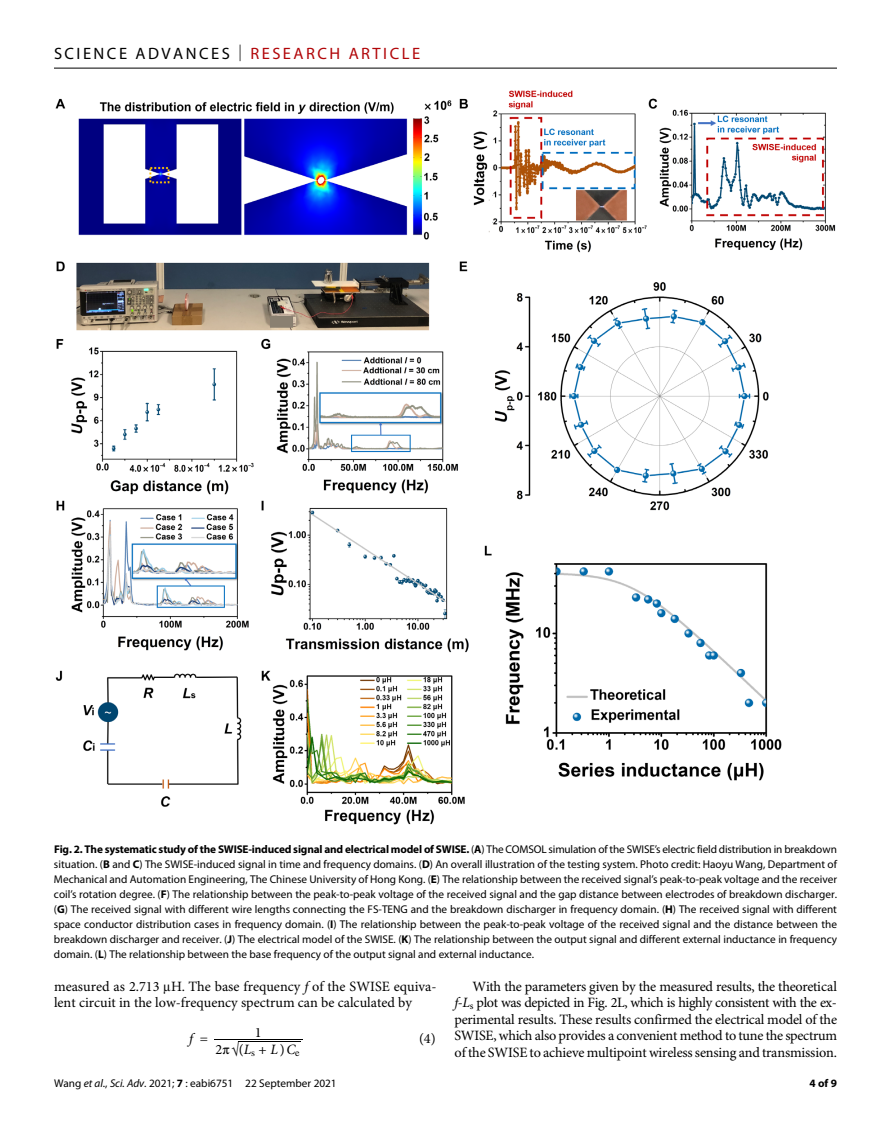
<style>
.page{position:relative;width:891px;height:1134px;background:#fff}
.page>*{position:absolute;margin:0;border:0;box-sizing:border-box;transform-origin:0 0}
.t1{font:16.5px "Myriad Pro";letter-spacing:.15em;color:#000}
.t2{font:14.25px/16.5px "Minion Pro";color:#000}
.t3{font:11.4px "Minion Pro";color:#000;scale:10.94 1}
.t4{font:11.25px/15px "Myriad Pro";color:#000;text-align:justify}
.t5{font:700 11.25px "Myriad Pro";color:#000}
.s1{font-weight:300}
.s2{color:#b10508}
.s3{font-weight:700}
.s4{font-style:italic}
.s5{font-family:"STIX General"}
.s6{font-size:16.2px}
</style>
<div class="page">
<hr style="left:54px;top:68px;width:783px;height:1px;background:#000">
<img style="left:55px;top:90px;width:781px;height:734px">
<h1 class="t1" style="left:54px;top:40px;width:368px">SCIENCE ADVANCES <span class="s1">|</span> <span class="s2">RESEARCH ARTICLE</span></h1>
<p class="t4" style="left:54px;top:842px;width:785px"><span class="s3">Fig. 2. The systematic study of the SWISE-induced signal and electrical model of SWISE.</span> (<span class="s3">A</span>) The COMSOL simulation of the SWISE’s electric field distribution in breakdown situation. (<span class="s3">B</span> and <span class="s3">C</span>) The SWISE-induced signal in time and frequency domains. (<span class="s3">D</span>) An overall illustration of the testing system. Photo credit: Haoyu Wang, Department of Mechanical and Automation Engineering, The Chinese University of Hong Kong. (<span class="s3">E</span>) The relationship between the received signal’s peak-to-peak voltage and the receiver coil’s rotation degree. (<span class="s3">F</span>) The relationship between the peak-to-peak voltage of the received signal and the gap distance between electrodes of breakdown discharger. (<span class="s3">G</span>) The received signal with different wire lengths connecting the FS-TENG and the breakdown discharger in frequency domain. (<span class="s3">H</span>) The received signal with different space conductor distribution cases in frequency domain. (<span class="s3">I</span>) The relationship between the peak-to-peak voltage of the received signal and the distance between the breakdown discharger and receiver. (<span class="s3">J</span>) The electrical model of the SWISE. (<span class="s3">K</span>) The relationship between the output signal and different external inductance in frequency domain. (<span class="s3">L</span>) The relationship between the base frequency of the output signal and external inductance.</p>
<p class="t2" style="left:54px;top:979px;width:384px">measured as 2.713 H. The base frequency <span class="s4">f</span> of the SWISE equiva&shy;lent circuit in the low-frequency spectrum can be calculated by</p>
<p class="t2" style="left:189px;top:1030px;width:113px;line-height:14.1px;text-align:right"><span class="s4">f</span> = <sub>─</sub>1<br>2<span class="s5">π</span> <span class="s6">√</span>(<span class="s4">L</span><sub>s</sub> + <span class="s4">L</span>) <span class="s4">C</span><sub>e</sub></p>
<p class="t3" style="left:238px;top:1030px;width:7px">_</p>
<p class="t2" style="left:419px;top:1031px;width:18px">(4)</p>
<p class="t4" style="left:54px;top:1076px;width:284px">Wang <span class="s4">et al</span>., <span class="s4">Sci. Adv.</span> 2021; <span class="s3">7</span> : eabi6751 22 September 2021</p>
<p class="t2" style="left:455px;top:979px;width:384px;text-align:justify;text-indent:18px">With the parameters given by the measured results, the theoretical <span class="s4">f</span>-<span class="s4">L</span><sub>s</sub> plot was depicted in Fig. 2L, which is highly consistent with the ex&shy;perimental results. These results confirmed the electrical model of the SWISE, which also provides a convenient method to tune the spectrum of the SWISE to achieve multipoint wireless sensing and transmission.</p>
<p class="t5" style="left:810px;top:1074px;width:29px">4 of 9</p>
</div>
